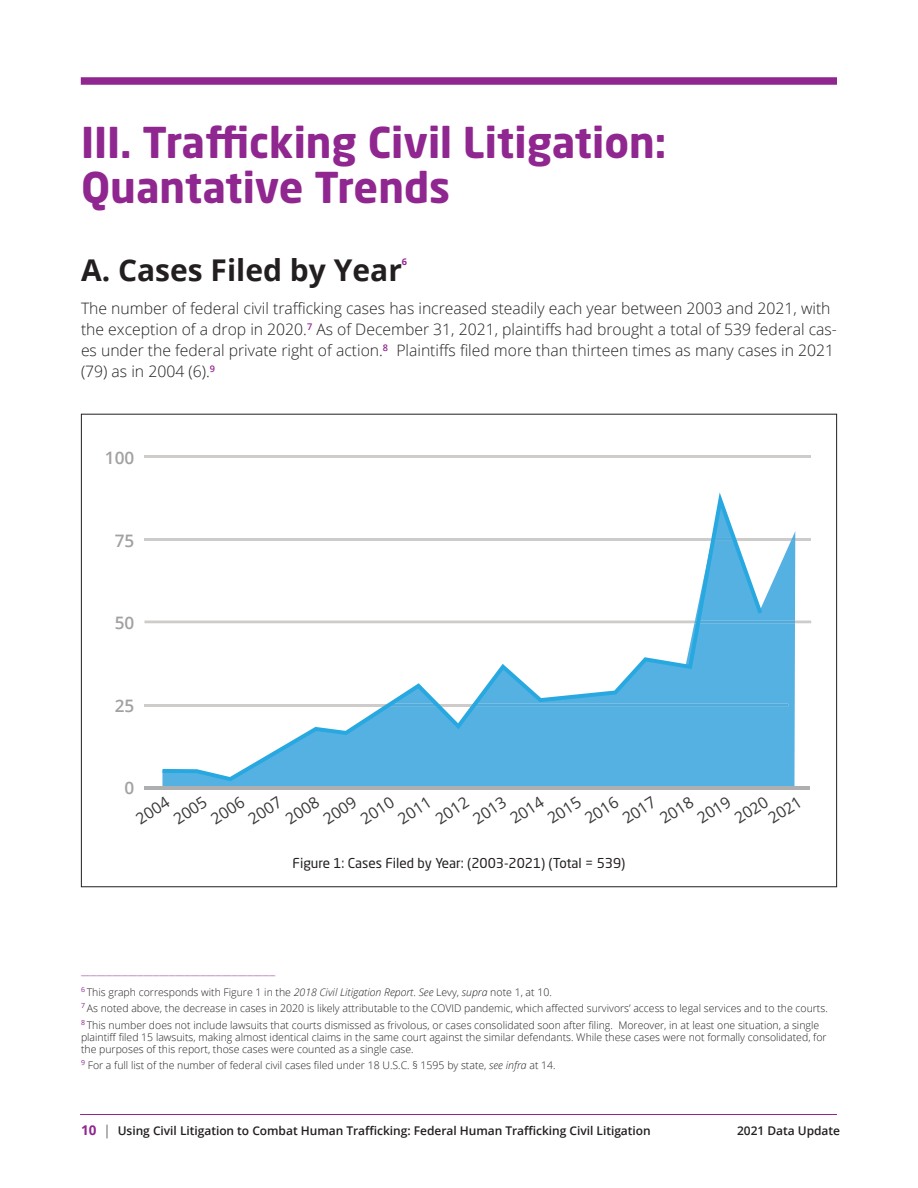
<style>
.page{position:relative;width:918px;height:1188px;background:#fff}
.page>*{position:absolute;margin:0;border:0;box-sizing:border-box;transform-origin:0 0}
.subhead{font:700 42px/45px "Neo Sans Std";color:#90268f}
.subhead-2{font:700 30px "Open Sans";color:#231f20}
.t1{font:600 17.25px "Open Sans";color:#a3a0a0}
.t2{font:15.9px "Open Sans";color:#373837}
.subhead-3{font:300 15.75px/21px "Open Sans";color:#231f20}
.subhead-4{font:13.5px "Neo Sans Std";color:#231f20}
.t3{font:600 12px "Open Sans";letter-spacing:-.005em;color:#231f20}
.t4{font:300 10.5px/12px "Open Sans";color:#231f20}
.subhead-5{font:700 9.15px "Open Sans";color:#90268f}
.t5{font:7.05px "Open Sans";color:#90268f}
.s1{font-style:italic}
.s2{font-weight:700;font-size:13.5px;color:#90268f}
.s3{font-weight:300;font-size:13.5px}
</style>
<div class="page">
<div style="left:81px;top:77px;width:756px;height:8px;background:#90268f"></div>
<hr style="left:80px;top:1114px;width:757px;height:1px;background:#90268f">
<hr style="left:144px;top:704px;width:644px;height:2px;background:#ceccca">
<hr style="left:144px;top:455px;width:667px;height:3px;background:#ceccca">
<hr style="left:144px;top:538px;width:667px;height:3px;background:#ceccca">
<svg style="left:162px;top:532px;width:633px;height:254px;background:#68b9e6"></svg>
<svg style="left:144px;top:621px;width:667px;height:2px"></svg>
<svg style="left:762px;top:704px;width:26px;height:2px"></svg>
<svg style="left:762px;top:538px;width:33px;height:3px"></svg>
<svg style="left:163px;top:492px;width:599px;height:289px"></svg>
<hr style="left:144px;top:786px;width:666px;height:4px;background:#aeafb0">
<p class="subhead" style="left:81px;top:119px;width:587px">III. Trafficking Civil Litigation:<br>Quantative Trends</p>
<p class="subhead-2" style="left:81px;top:249px;width:322px">A. Cases Filed by Year</p>
<p class="subhead-5" style="left:402px;top:256px;width:7px">6</p>
<p class="subhead-3" style="left:81px;top:297px;width:758px">The number of federal civil trafficking cases has increased steadily each year between 2003 and 2021, with the exception of a drop in 2020.<sup>7</sup> As of December 31, 2021, plaintiffs had brought a total of 539 federal cas&shy;es under the federal private right of action.<sup>8</sup> Plaintiffs filed more than thirteen times as many cases in 2021 (79) as in 2004 (6).<sup>9</sup></p>
<h3 class="t1" style="left:105px;top:446px;width:31px">100</h3>
<h3 class="t1" style="left:115px;top:528px;width:21px">75</h3>
<h3 class="t1" style="left:115px;top:611px;width:21px">50</h3>
<h3 class="t1" style="left:115px;top:694px;width:21px">25</h3>
<h3 class="t1" style="left:125px;top:776px;width:11px">0</h3>
<h3 class="t2" style="left:132px;top:811px;width:38px;rotate:-33deg">2004</h3>
<h3 class="t2" style="left:169px;top:811px;width:38px;rotate:-33deg">2005</h3>
<h3 class="t2" style="left:206px;top:811px;width:38px;rotate:-33deg">2006</h3>
<h3 class="t2" style="left:244px;top:811px;width:38px;rotate:-33deg">2007</h3>
<h3 class="t2" style="left:281px;top:811px;width:38px;rotate:-33deg">2008</h3>
<h3 class="t2" style="left:319px;top:811px;width:38px;rotate:-33deg">2009</h3>
<h3 class="t2" style="left:356px;top:811px;width:38px;rotate:-33deg">2010</h3>
<h3 class="t2" style="left:394px;top:811px;width:38px;rotate:-33deg">2011</h3>
<h3 class="t2" style="left:431px;top:811px;width:38px;rotate:-33deg">2012</h3>
<h3 class="t2" style="left:468px;top:811px;width:38px;rotate:-33deg">2013</h3>
<h3 class="t2" style="left:506px;top:811px;width:38px;rotate:-33deg">2014</h3>
<h3 class="t2" style="left:543px;top:811px;width:38px;rotate:-33deg">2015</h3>
<h3 class="t2" style="left:581px;top:811px;width:38px;rotate:-33deg">2016</h3>
<h3 class="t2" style="left:618px;top:810px;width:38px;rotate:-33deg">2017</h3>
<h3 class="t2" style="left:655px;top:810px;width:38px;rotate:-33deg">2018</h3>
<h3 class="t2" style="left:693px;top:810px;width:38px;rotate:-33deg">2019</h3>
<h3 class="t2" style="left:730px;top:810px;width:38px;rotate:-33deg">2020</h3>
<h3 class="t2" style="left:764px;top:810px;width:38px;rotate:-33deg">2021</h3>
<p class="subhead-4" style="left:293px;top:855px;width:334px">Figure 1: Cases Filed by Year: (2003-2021) (Total = 539)</p>
<p class="t5" style="left:81px;top:968px;width:196px">______________________________________________________________</p>
<p class="t4" style="left:81px;top:984px;width:748px;line-height:16.5px"><sup>6</sup> This graph corresponds with Figure 1 in the <span class="s1">2018 Civil Litigation Report</span>. <span class="s1">See</span> Levy, <span class="s1">supra</span> note 1, at 10.<br><sup>7</sup> As noted above, the decrease in cases in 2020 is likely attributable to the COVID pandemic, which affected survivors’ access to legal services and to the courts.</p>
<p class="t4" style="left:81px;top:1019px;width:747px"><sup>8</sup> This number does not include lawsuits that courts dismissed as frivolous, or cases consolidated soon after filing. Moreover, in at least one situation, a single plaintiff filed 15 lawsuits, making almost identical claims in the same court against the similar defendants. While these cases were not formally consolidated, for the purposes of this report, those cases were counted as a single case.</p>
<p class="t4" style="left:81px;top:1059px;width:476px"><sup>9</sup> For a full list of the number of federal civil cases filed under 18 U.S.C. § 1595 by state, <span class="s1">see infra</span> at 14.</p>
<p class="t3" style="left:81px;top:1123px;width:571px"><span class="s2">10</span> <span class="s3">|</span> Using Civil Litigation to Combat Human Trafficking: Federal Human Trafficking Civil Litigation</p>
<p class="t3" style="left:737px;top:1123px;width:104px">2021 Data Update</p>
</div>
